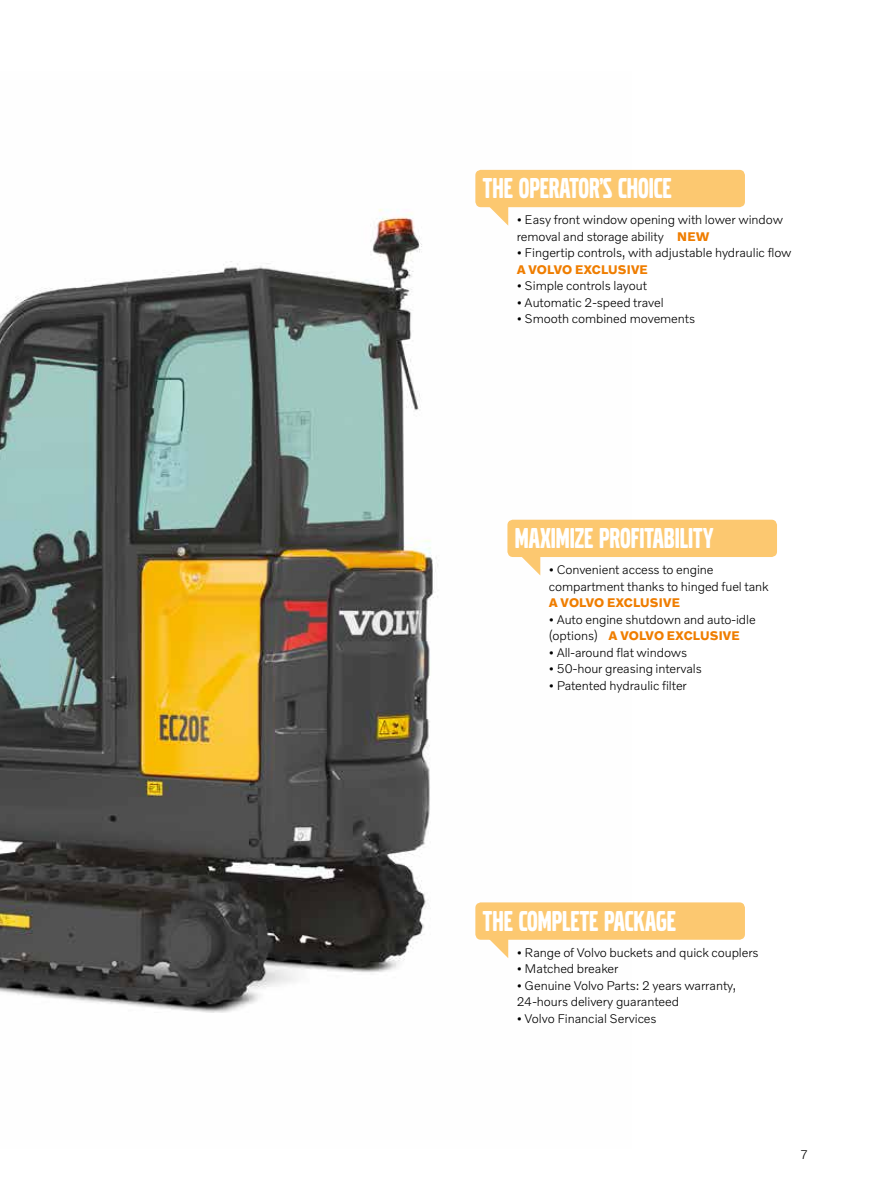
<style>
.page{position:relative;width:893px;height:1191px;background:#fff}
.page>*{position:absolute;margin:0;border:0;box-sizing:border-box;transform-origin:0 0}
.t1{font:30px "Volvo Broad Pro";color:#fff}
.t2{font:300 12.75px/16.5px "Volvo Novum";letter-spacing:-.005em;color:#000}
.t3{font:700 12.75px "Volvo Novum";letter-spacing:.015em;color:#ef7d00}
.s1{font-weight:700;color:#ef7d00}
</style>
<div class="page">
<img style="left:0;top:169px;width:631px;height:844px">
<div style="left:475px;top:170px;width:270px;height:37px;background:#fcc870;border-radius:6px"></div>
<svg style="left:488px;top:207px;width:20px;height:19px"></svg>
<div style="left:475px;top:902px;width:270px;height:37px;background:#fcc870;border-radius:6px"></div>
<svg style="left:488px;top:939px;width:20px;height:19px"></svg>
<div style="left:507px;top:520px;width:270px;height:37px;background:#fcc870;border-radius:6px"></div>
<svg style="left:521px;top:557px;width:19px;height:18px"></svg>
<h1 class="t1" style="left:483px;top:174px;width:190px">THE OPERATOR’S CHOICE</h1>
<p class="t2" style="left:517px;top:211px;width:268px">• Easy front window opening with lower window removal and storage ability <span class="s1">NEW</span></p>
<p class="t2" style="left:517px;top:244px;width:276px">• Fingertip controls, with adjustable hydraulic flow</p>
<p class="t3" style="left:517px;top:261px;width:133px">A VOLVO EXCLUSIVE</p>
<p class="t2" style="left:517px;top:277px;width:132px">• Simple controls layout</p>
<p class="t2" style="left:517px;top:294px;width:149px">• Automatic 2-speed travel</p>
<p class="t2" style="left:517px;top:310px;width:180px">• Smooth combined movements</p>
<h1 class="t1" style="left:515px;top:524px;width:200px">MAXIMIZE PROFITABILITY</h1>
<p class="t2" style="left:549px;top:561px;width:221px">• Convenient access to engine compartment thanks to hinged fuel tank</p>
<p class="t3" style="left:549px;top:594px;width:133px">A VOLVO EXCLUSIVE</p>
<p class="t2" style="left:549px;top:610px;width:208px">• Auto engine shutdown and auto-idle (options) <span class="s1">A VOLVO EXCLUSIVE</span></p>
<p class="t2" style="left:549px;top:643px;width:140px">• All-around flat windows</p>
<p class="t2" style="left:549px;top:660px;width:155px">• 50-hour greasing intervals</p>
<p class="t2" style="left:549px;top:676px;width:140px">• Patented hydraulic filter</p>
<h1 class="t1" style="left:483px;top:906px;width:194px">THE COMPLETE PACKAGE</h1>
<p class="t2" style="left:517px;top:943px;width:244px">• Range of Volvo buckets and quick couplers</p>
<p class="t2" style="left:517px;top:960px;width:103px">• Matched breaker</p>
<p class="t2" style="left:517px;top:976px;width:221px">• Genuine Volvo Parts: 2 years warranty,<br>24-hours delivery guaranteed</p>
<p class="t2" style="left:517px;top:1009px;width:141px">• Volvo Financial Services</p>
<p class="t2" style="left:800px;top:1146px;width:9px">7</p>
</div>
